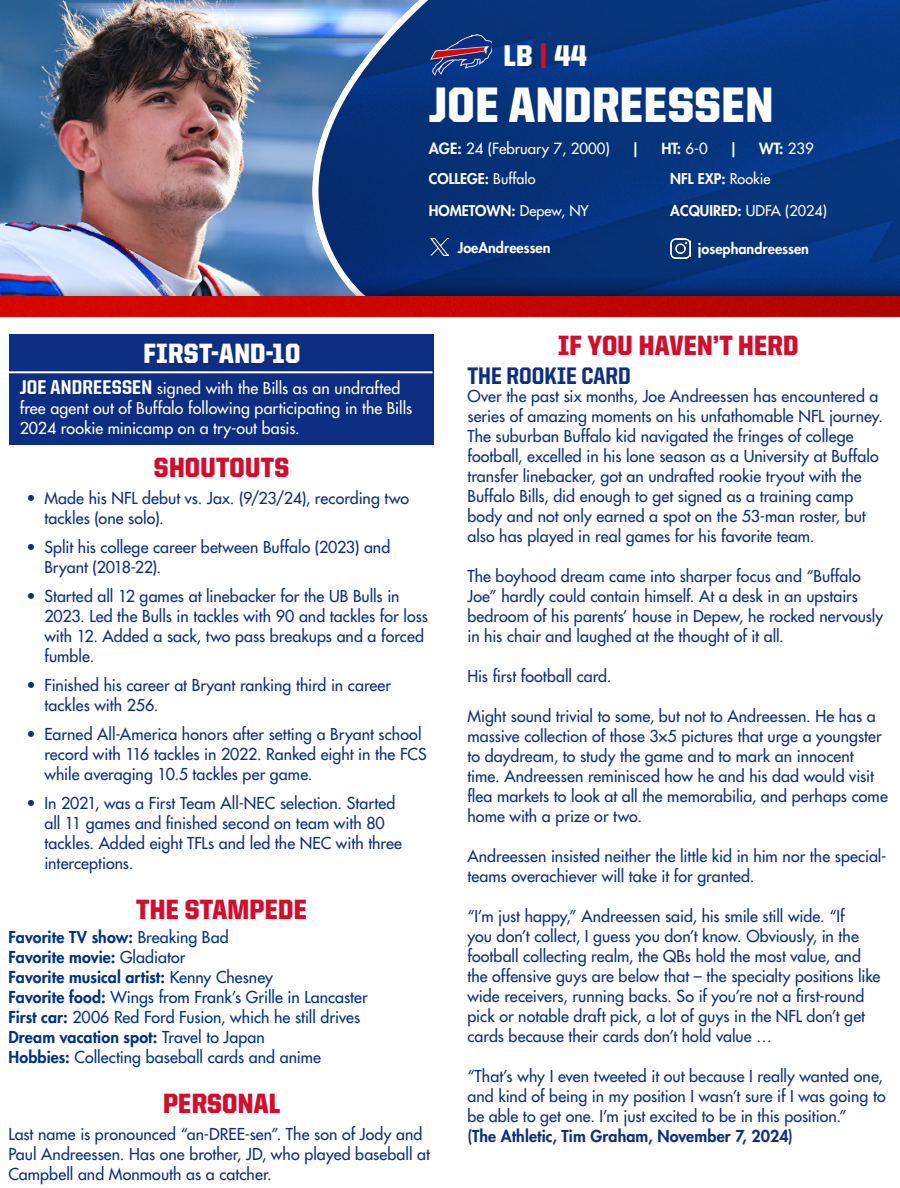
<style>
.page{position:relative;width:900px;height:1188px;background:#fff}
.page>*{position:absolute;margin:0;border:0;box-sizing:border-box;transform-origin:0 0}
.t1{font:900 50px "United Sans Semi Cond";letter-spacing:.01em;color:#fff}
.t2{font:900 30px "United Sans Semi Cond";color:#fff}
.t3{font:900 28px "United Sans Semi Cond";letter-spacing:.01em;color:#d30d2b}
.t4{font:900 28px "United Sans Semi Cond";letter-spacing:.02em;color:#fff}
.t5{font:800 24px "United Sans Semi Cond";color:#0d2e82}
.t6{font:500 16px/20px "Futura Std";letter-spacing:.005em;color:#0d2e82}
.t7{font:500 16px/20px "Futura Std";color:#fff}
.t8{font:500 16px "Futura Std";color:#003186}
.t9{font:800 16px "Futura Std";letter-spacing:.005em;color:#003186}
.t10{font:800 16px "Futura Std";letter-spacing:.01em;color:#0d2e82}
.t11{font:500 15px "Futura Std";color:#fff}
.t12{font:800 15px "Futura Std";color:#fff}
.t13{font:800 14.4px "Futura Std";color:#fff}
.t14{font:500 14.4px "Futura Std";color:#fff}
.s1{color:#d30d2b}
.s2{font-weight:800}
.s3{font-weight:500}
.s4{font-family:"United Sans Semi Cond";font-weight:800;font-size:20px}
</style>
<div class="page">
<img style="left:442px;top:0;width:458px;height:279px">
<img style="left:0;top:0;width:442px;height:296px">
<div style="left:10px;top:334px;width:424px;height:110px;background:#0d2e82"></div>
<hr style="left:3px;top:371px;width:430px;height:2px;background:#fff">
<img style="left:1px;top:279px;width:899px;height:17px">
<img style="left:430px;top:35px;width:62px;height:40px">
<img style="left:0;top:296px;width:900px;height:21px">
<img style="left:430px;top:239px;width:19px;height:17px">
<img style="left:671px;top:239px;width:20px;height:20px">
<p class="t2" style="left:503px;top:40px;width:85px">LB <span class="s1">|</span> 44</p>
<p class="t1" style="left:429px;top:78px;width:346px">JOE ANDREESSEN</p>
<p class="t11" style="left:429px;top:140px;width:183px"><span class="s2">AGE:</span> 24 (February 7, 2000)</p>
<p class="t12" style="left:632px;top:139px;width:10px">|</p>
<p class="t12" style="left:661px;top:139px;width:48px">HT: <span class="s3">6-0</span></p>
<p class="t12" style="left:729px;top:139px;width:10px">|</p>
<p class="t12" style="left:759px;top:139px;width:56px">WT: <span class="s3">239</span></p>
<p class="t13" style="left:429px;top:170px;width:108px">COLLEGE: <span class="s3">Buffalo</span></p>
<p class="t13" style="left:429px;top:202px;width:162px">HOMETOWN: <span class="s3">Depew, NY</span></p>
<p class="t13" style="left:458px;top:239px;width:94px">JoeAndreessen</p>
<p class="t13" style="left:670px;top:170px;width:102px">NFL EXP: <span class="s3">Rookie</span></p>
<p class="t14" style="left:670px;top:202px;width:158px"><span class="s2">ACQUIRED:</span> UDFA (2024)</p>
<p class="t13" style="left:698px;top:240px;width:113px">josephandreessen</p>
<p class="t4" style="left:144px;top:339px;width:158px">FIRST-AND-10</p>
<p class="t7" style="left:20px;top:378px;width:394px"><span class="s4">JOE ANDREESSEN</span> signed with the Bills as an undrafted free agent out of Buffalo following participating in the Bills<br>2024 rookie minicamp on a try-out basis.</p>
<p class="t3" style="left:154px;top:452px;width:137px">SHOUTOUTS</p>
<p class="t6" style="left:44px;top:488px;width:366px;text-indent:-18px">• Made his NFL debut vs. Jax. (9/23/24), recording two tackles (one solo).</p>
<p class="t6" style="left:44px;top:537px;width:347px;text-indent:-18px">• Split his college career between Buffalo (2023) and<br>Bryant (2018-22).</p>
<p class="t6" style="left:44px;top:586px;width:385px;text-indent:-18px">• Started all 12 games at linebacker for the UB Bulls in 2023. Led the Bulls in tackles with 90 and tackles for loss with 12. Added a sack, two pass breakups and a forced fumble.</p>
<p class="t6" style="left:44px;top:675px;width:348px;text-indent:-18px">• Finished his career at Bryant ranking third in career tackles with 256.</p>
<p class="t6" style="left:44px;top:724px;width:384px;text-indent:-18px">• Earned All-America honors after setting a Bryant school record with 116 tackles in 2022. Ranked eight in the FCS while averaging 10.5 tackles per game.</p>
<p class="t6" style="left:44px;top:793px;width:359px;text-indent:-18px">• In 2021, was a First Team All-NEC selection. Started all 11 games and finished second on team with 80 tackles. Added eight TFLs and led the NEC with three interceptions.</p>
<p class="t3" style="left:136px;top:894px;width:172px">THE STAMPEDE</p>
<p class="t9" style="left:8px;top:927px;width:222px">Favorite TV show: <span class="s3">Breaking Bad</span></p>
<p class="t9" style="left:8px;top:947px;width:178px">Favorite movie: <span class="s3">Gladiator</span></p>
<p class="t9" style="left:8px;top:967px;width:266px">Favorite musical artist: <span class="s3">Kenny Chesney</span></p>
<p class="t8" style="left:8px;top:987px;width:361px"><span class="s2">Favorite food:</span> Wings from Frank’s Grille in Lancaster</p>
<p class="t8" style="left:8px;top:1007px;width:353px"><span class="s2">First car:</span> 2006 Red Ford Fusion, which he still drives</p>
<p class="t9" style="left:8px;top:1027px;width:258px">Dream vacation spot: <span class="s3">Travel to Japan</span></p>
<p class="t8" style="left:8px;top:1047px;width:314px"><span class="s2">Hobbies:</span> Collecting baseball cards and anime</p>
<p class="t3" style="left:163px;top:1088px;width:119px">PERSONAL</p>
<p class="t6" style="left:8px;top:1124px;width:423px">Last name is pronounced “an-DREE-sen”. The son of Jody and<br>Paul Andreessen. Has one brother, JD, who played baseball at<br>Campbell and Monmouth as a catcher.</p>
<p class="t3" style="left:558px;top:331px;width:242px">IF YOU HAVEN’T HERD</p>
<p class="t5" style="left:467px;top:363px;width:165px">THE ROOKIE CARD</p>
<p class="t6" style="left:467px;top:386px;width:417px">Over the past six months, Joe Andreessen has encountered a series of amazing moments on his unfathomable NFL journey.<br>The suburban Buffalo kid navigated the fringes of college football, excelled in his lone season as a University at Buffalo transfer linebacker, got an undrafted rookie tryout with the Buffalo Bills, did enough to get signed as a training camp body and not only earned a spot on the 53-man roster, but also has played in real games for his favorite team.</p>
<p class="t6" style="left:467px;top:566px;width:417px">The boyhood dream came into sharper focus and “Buffalo Joe” hardly could contain himself. At a desk in an upstairs bedroom of his parents’ house in Depew, he rocked nervously in his chair and laughed at the thought of it all.</p>
<p class="t6" style="left:467px;top:666px;width:146px">His first football card.</p>
<p class="t6" style="left:467px;top:706px;width:422px">Might sound trivial to some, but not to Andreessen. He has a massive collection of those 3×5 pictures that urge a youngster to daydream, to study the game and to mark an innocent time. Andreessen reminisced how he and his dad would visit flea markets to look at all the memorabilia, and perhaps come home with a prize or two.</p>
<p class="t6" style="left:467px;top:846px;width:421px">Andreessen insisted neither the little kid in him nor the special&shy;teams overachiever will take it for granted.</p>
<p class="t6" style="left:467px;top:906px;width:414px">“I’m just happy,” Andreessen said, his smile still wide. “If<br>you don’t collect, I guess you don’t know. Obviously, in the football collecting realm, the QBs hold the most value, and the offensive guys are below that – the specialty positions like wide receivers, running backs. So if you’re not a first-round pick or notable draft pick, a lot of guys in the NFL don’t get cards because their cards don’t hold value …</p>
<p class="t6" style="left:467px;top:1066px;width:420px">“That’s why I even tweeted it out because I really wanted one, and kind of being in my position I wasn’t sure if I was going to be able to get one. I’m just excited to be in this position.”</p>
<p class="t10" style="left:467px;top:1126px;width:327px">(The Athletic, Tim Graham, November 7, 2024)</p>
</div>
